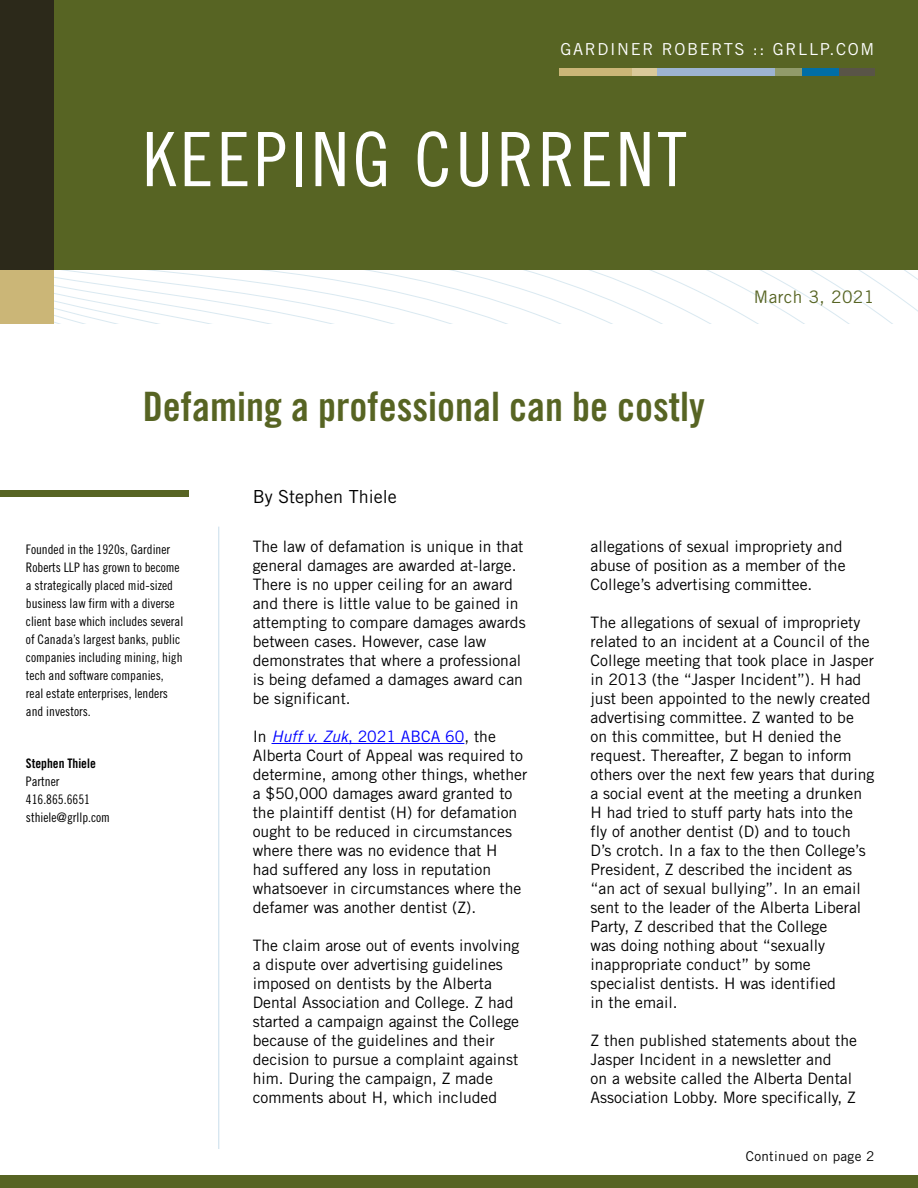
<style>
.page{position:relative;width:918px;height:1188px;background:#fff}
.page>*{position:absolute;margin:0;border:0;box-sizing:border-box;transform-origin:0 0}
.t1{font:75px "Trade Gothic LT Std Cn 18";letter-spacing:.05em;color:#fff}
.t2{font:40.5px "Trade Gothic LT Std Bd Cn 20";color:#576423}
.t3{font:18px "Trade Gothic LT Std";color:#000}
.t4{font:17.25px "Trade Gothic LT Std";letter-spacing:.025em;color:#576423}
.t5{font:16.5px "Trade Gothic LT Std";letter-spacing:.1em;color:#fff}
.t6{font:15.75px/19px "Trade Gothic LT Std";color:#000}
.t7{font:13.5px "Trade Gothic LT Std";letter-spacing:.025em;color:#000}
.t8{font:13.2px/18px "Trade Gothic LT Std Cn 18";color:#000}
.t9{font:13.2px "Trade Gothic LT Std Bd Cn 20";color:#000}
.s1{font-style:italic;color:#00f}
.s2{color:#00f}
</style>
<div class="page">
<svg style="left:54px;top:270px;width:864px;height:54px"></svg>
<div style="left:54px;top:0;width:864px;height:270px;background:#576423"></div>
<div style="left:0;top:490px;width:189px;height:7px;background:#576423"></div>
<hr style="left:218px;top:527px;width:1px;height:622px;background:#c8ddeb">
<div style="left:0;top:0;width:54px;height:270px;background:#2c291a"></div>
<div style="left:0;top:270px;width:54px;height:54px;background:#cbb677"></div>
<hr style="left:272px;top:743px;width:192px;height:1px;background:#00f">
<div style="left:0;top:1175px;width:918px;height:13px;background:#576423"></div>
<div style="left:559px;top:68px;width:74px;height:8px;background:#cbb677"></div>
<div style="left:633px;top:68px;width:25px;height:8px;background:#dac99a"></div>
<div style="left:657px;top:68px;width:118px;height:8px;background:#9db4d2"></div>
<div style="left:775px;top:68px;width:28px;height:8px;background:#919b6a"></div>
<div style="left:803px;top:68px;width:36px;height:8px;background:#006ea5"></div>
<div style="left:839px;top:68px;width:35px;height:8px;background:#595447"></div>
<p class="t5" style="left:560px;top:39px;width:315px">GARDINER ROBERTS :: GRLLP.COM</p>
<h1 class="t1" style="left:143px;top:115px;width:545px">KEEPING CURRENT</h1>
<h2 class="t2" style="left:143px;top:382px;width:564px">Defaming a professional can be costly</h2>
<p class="t3" style="left:253px;top:486px;width:146px">By Stephen Thiele</p>
<p class="t4" style="left:754px;top:286px;width:122px">March 3, 2021</p>
<p class="t8" style="left:26px;top:540px;width:159px">Founded in the 1920s, Gardiner<br>Roberts LLP has grown to become a strategically placed mid-sized business law firm with a diverse client base which includes several of Canada’s largest banks, public companies including mining, high tech and software companies, real estate enterprises, lenders and investors.</p>
<p class="t9" style="left:26px;top:755px;width:71px">Stephen Thiele</p>
<p class="t8" style="left:26px;top:772px;width:86px">Partner<br>416.865.6651 sthiele@grllp.com</p>
<p class="t6" style="left:253px;top:537px;width:274px">The law of defamation is unique in that general damages are awarded at-large.<br>There is no upper ceiling for an award and there is little value to be gained in attempting to compare damages awards between cases. However, case law demonstrates that where a professional is being defamed a damages award can be significant.</p>
<p class="t6" style="left:253px;top:727px;width:276px">In <span class="s1">Huff v. Zuk</span><span class="s2">, 2021 ABCA 60</span>, the Alberta Court of Appeal was required to determine, among other things, whether a $50,000 damages award granted to the plaintiff dentist (H) for defamation ought to be reduced in circumstances where there was no evidence that H<br>had suffered any loss in reputation whatsoever in circumstances where the defamer was another dentist (Z).</p>
<p class="t6" style="left:253px;top:935px;width:268px">The claim arose out of events involving a dispute over advertising guidelines imposed on dentists by the Alberta Dental Association and College. Z had started a campaign against the College because of the guidelines and their decision to pursue a complaint against him. During the campaign, Z made comments about H, which included</p>
<p class="t6" style="left:591px;top:537px;width:256px">allegations of sexual impropriety and abuse of position as a member of the<br>College’s advertising committee.</p>
<p class="t6" style="left:591px;top:613px;width:285px">The allegations of sexual of impropriety related to an incident at a Council of the College meeting that took place in Jasper in 2013 (the “Jasper Incident”). H had just been appointed to the newly created advertising committee. Z wanted to be on this committee, but H denied the request. Thereafter, Z began to inform others over the next few years that during a social event at the meeting a drunken H had tried to stuff party hats into the<br>fly of another dentist (D) and to touch D’s crotch. In a fax to the then College’s President, Z described the incident as “an act of sexual bullying”. In an email sent to the leader of the Alberta Liberal Party, Z described that the College<br>was doing nothing about “sexually inappropriate conduct” by some specialist dentists. H was identified<br>in the email.</p>
<p class="t6" style="left:591px;top:1030px;width:268px">Z then published statements about the Jasper Incident in a newsletter and<br>on a website called the Alberta Dental Association Lobby. More specifically, Z</p>
<p class="t7" style="left:746px;top:1148px;width:130px">Continued on page 2</p>
</div>
